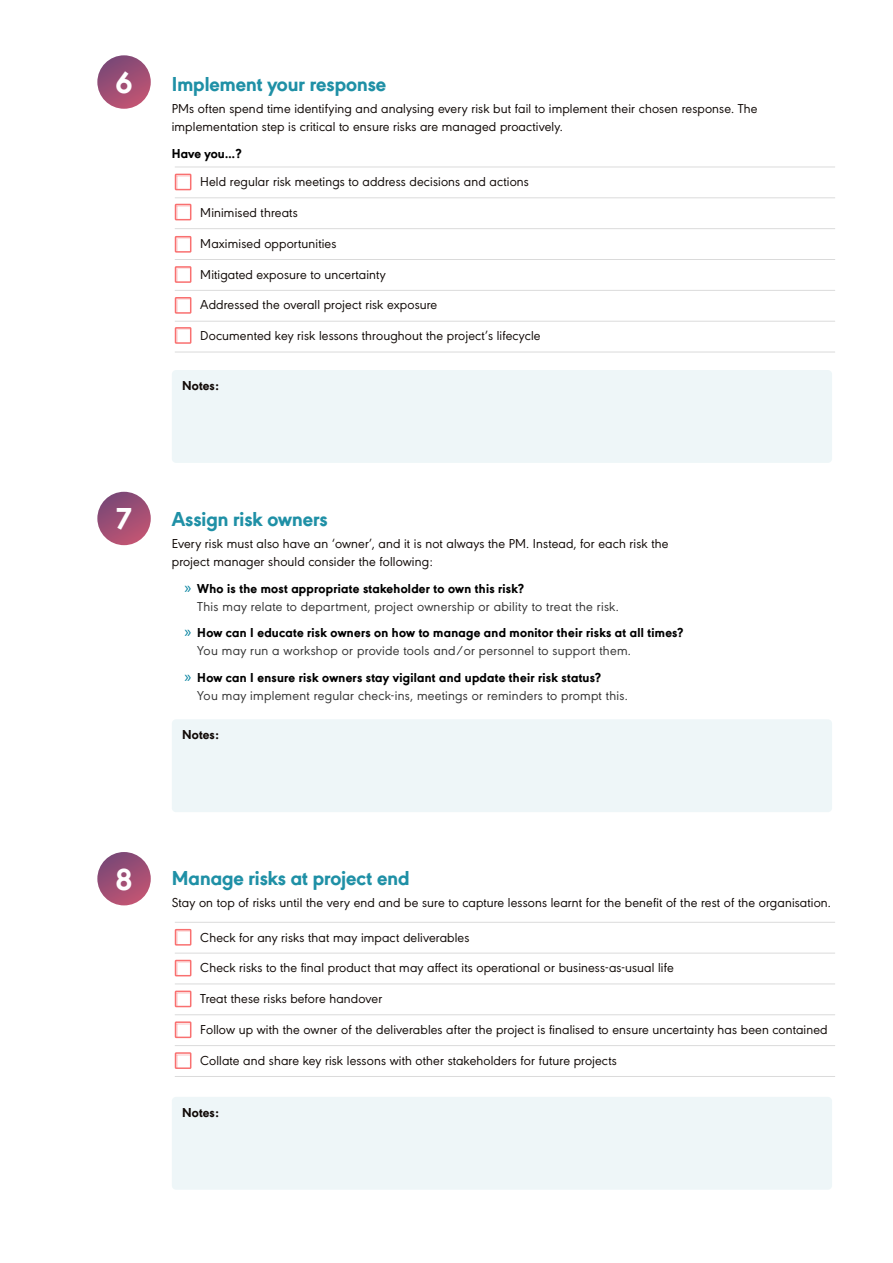
<style>
.page{position:relative;width:893px;height:1263px;background:#fff}
.page>*{position:absolute;margin:0;border:0;box-sizing:border-box;transform-origin:0 0}
.t1{font:800 31.5px "URW Geometric";color:#fff}
.t2{font:800 21px "URW Geometric";color:#1f90a6}
.t3{font:13.5px/18px "URW Geometric";letter-spacing:.01em;color:#100906}
.t4{font:13.5px/18px "URW Geometric";letter-spacing:.02em;color:#333}
.t5{font:800 13.5px/18px "URW Geometric";letter-spacing:.02em;color:#000}
.t6{font:800 13.5px "URW Geometric";letter-spacing:.01em;color:#100906}
.s1{font-family:"Myriad Pro";font-size:16.5px;color:#00809e}
.s2{font-weight:800;color:#000}
.s3{font-family:"Myriad Pro";font-weight:400;font-size:16.5px;color:#00809e}
.s4{font-weight:400;color:#333}
</style>
<div class="page">
<hr style="left:175px;top:197px;width:660px;height:1px;background:#000">
<hr style="left:175px;top:953px;width:660px;height:1px;background:#000">
<hr style="left:175px;top:321px;width:660px;height:1px;background:#000">
<hr style="left:175px;top:1076px;width:660px;height:1px;background:#000">
<hr style="left:175px;top:167px;width:660px;height:1px;background:#000">
<hr style="left:175px;top:922px;width:660px;height:1px;background:#000">
<hr style="left:175px;top:290px;width:660px;height:1px;background:#000">
<hr style="left:175px;top:1045px;width:660px;height:1px;background:#000">
<hr style="left:175px;top:228px;width:660px;height:1px;background:#000">
<hr style="left:175px;top:983px;width:660px;height:1px;background:#000">
<hr style="left:175px;top:352px;width:660px;height:1px;background:#000">
<hr style="left:175px;top:259px;width:660px;height:1px;background:#000">
<hr style="left:175px;top:1014px;width:660px;height:1px;background:#000">
<div style="left:175px;top:174px;width:16px;height:16px;border:2px solid #f97070"></div>
<div style="left:175px;top:204px;width:16px;height:16px;border:2px solid #f97070"></div>
<div style="left:175px;top:236px;width:16px;height:17px;border:2px solid #f97070"></div>
<div style="left:175px;top:266px;width:16px;height:17px;border:2px solid #f97070"></div>
<div style="left:175px;top:297px;width:16px;height:17px;border:2px solid #f97070"></div>
<div style="left:175px;top:327px;width:16px;height:17px;border:2px solid #f97070"></div>
<div style="left:175px;top:929px;width:16px;height:16px;border:2px solid #f97070"></div>
<div style="left:175px;top:960px;width:16px;height:16px;border:2px solid #f97070"></div>
<div style="left:175px;top:990px;width:16px;height:17px;border:2px solid #f97070"></div>
<div style="left:175px;top:1021px;width:16px;height:17px;border:2px solid #f97070"></div>
<div style="left:175px;top:1052px;width:16px;height:17px;border:2px solid #f97070"></div>
<div style="left:172px;top:370px;width:660px;height:93px;background:#eef6f8;border-radius:4px"></div>
<div style="left:172px;top:719px;width:660px;height:93px;background:#eef6f8;border-radius:4px"></div>
<div style="left:172px;top:1097px;width:660px;height:93px;background:#eef6f8;border-radius:4px"></div>
<svg style="left:97px;top:55px;width:54px;height:54px;background:#a15479"></svg>
<svg style="left:97px;top:492px;width:54px;height:53px;background:#9f5176"></svg>
<svg style="left:97px;top:852px;width:54px;height:53px;background:#9f5177"></svg>
<h1 class="t1" style="left:115px;top:59px;width:19px">6</h1>
<h2 class="t2" style="left:172px;top:68px;width:216px">Implement your response</h2>
<p class="t3" style="left:172px;top:98px;width:587px">PMs often spend time identifying and analysing every risk but fail to implement their chosen response. The implementation step is critical to ensure risks are managed proactively.</p>
<p class="t5" style="left:172px;top:143px;width:71px">Have you…?</p>
<p class="t3" style="left:200px;top:172px;width:330px">Held regular risk meetings to address decisions and actions</p>
<p class="t3" style="left:200px;top:203px;width:99px">Minimised threats</p>
<p class="t3" style="left:200px;top:233px;width:138px">Maximised opportunities</p>
<p class="t3" style="left:200px;top:264px;width:187px">Mitigated exposure to uncertainty</p>
<p class="t3" style="left:200px;top:295px;width:239px">Addressed the overall project risk exposure</p>
<p class="t3" style="left:200px;top:326px;width:342px">Documented key risk lessons throughout the project’s lifecycle</p>
<p class="t6" style="left:182px;top:375px;width:38px">Notes:</p>
<h1 class="t1" style="left:117px;top:495px;width:16px">7</h1>
<h2 class="t2" style="left:172px;top:503px;width:157px">Assign risk owners</h2>
<p class="t3" style="left:172px;top:534px;width:498px">Every risk must also have an ‘owner’, and it is not always the PM. Instead, for each risk the project manager should consider the following:</p>
<p class="t4" style="left:197px;top:578px;width:423px;text-indent:-13px"><span class="s1">»</span> <span class="s2">Who is the most appropriate stakeholder to own this risk?<br></span>This may relate to department, project ownership or ability to treat the risk.</p>
<p class="t5" style="left:197px;top:623px;width:487px;text-indent:-13px"><span class="s3">»</span> How can I educate risk owners on how to manage and monitor their risks at all times?<br><span class="s4">You may run a workshop or provide tools and/or personnel to support them.</span></p>
<p class="t4" style="left:197px;top:667px;width:432px;text-indent:-13px"><span class="s1">»</span> <span class="s2">How can I ensure risk owners stay vigilant and update their risk status?<br></span>You may implement regular check-ins, meetings or reminders to prompt this.</p>
<p class="t6" style="left:182px;top:725px;width:38px">Notes:</p>
<h1 class="t1" style="left:116px;top:855px;width:18px">8</h1>
<h2 class="t2" style="left:172px;top:862px;width:239px">Manage risks at project end</h2>
<p class="t3" style="left:172px;top:893px;width:661px">Stay on top of risks until the very end and be sure to capture lessons learnt for the benefit of the rest of the organisation.</p>
<p class="t3" style="left:200px;top:927px;width:271px">Check for any risks that may impact deliverables</p>
<p class="t3" style="left:200px;top:958px;width:475px">Check risks to the final product that may affect its operational or business-as-usual life</p>
<p class="t3" style="left:200px;top:988px;width:184px">Treat these risks before handover</p>
<p class="t3" style="left:200px;top:1019px;width:629px">Follow up with the owner of the deliverables after the project is finalised to ensure uncertainty has been contained</p>
<p class="t3" style="left:200px;top:1050px;width:418px">Collate and share key risk lessons with other stakeholders for future projects</p>
<p class="t6" style="left:182px;top:1102px;width:38px">Notes:</p>
</div>
